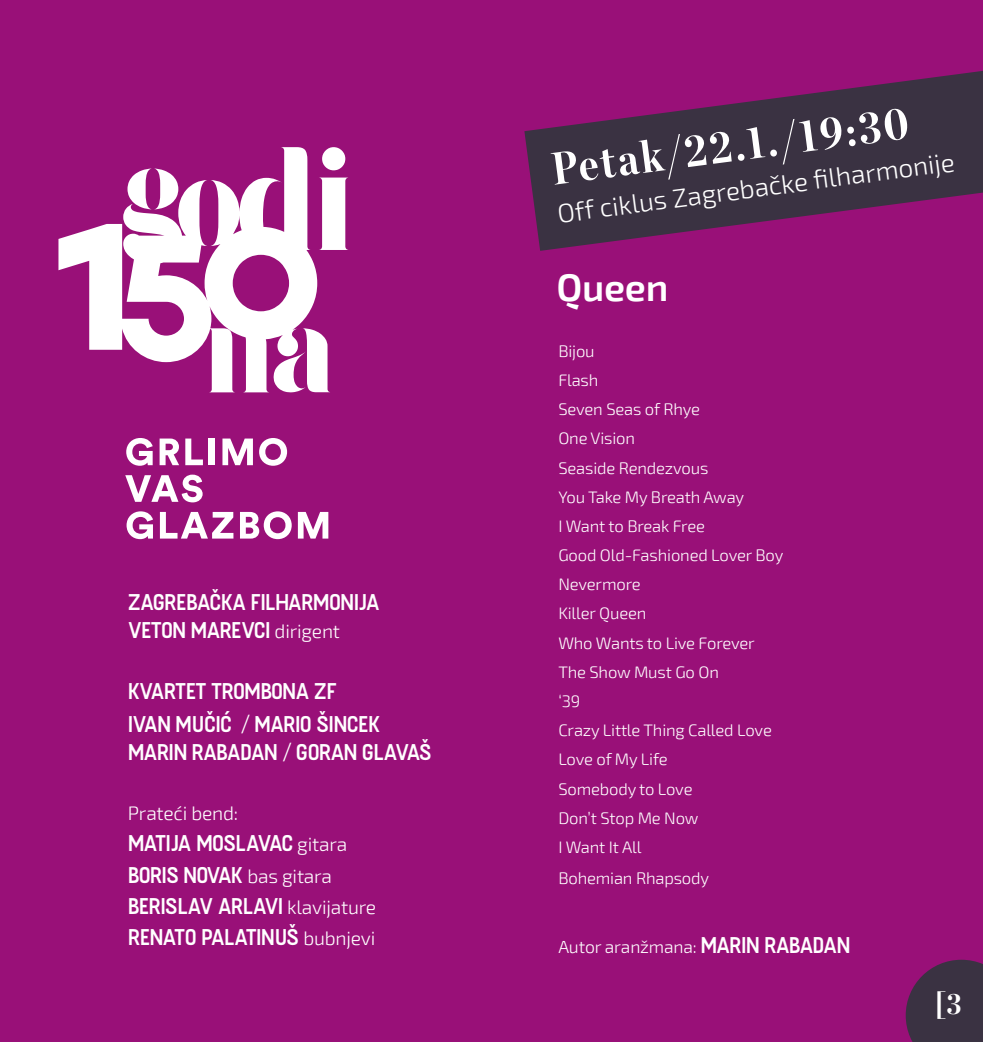
<style>
.page{position:relative;width:983px;height:1042px;background:#fff}
.page>*{position:absolute;margin:0;border:0;box-sizing:border-box;transform-origin:0 0}
.t1{font:700 45.5px "Chronicle Disp Cond";color:#fff}
.t2{font:600 38.5px "Exo 2";letter-spacing:-.01em;color:#fff}
.t3{font:700 29.75px "Chronicle Disp Cond";color:#fff}
.t4{font:300 26.25px "Exo 2";color:#fff}
.t5{font:300 22.75px/31.2px "Fuji";letter-spacing:-.055em;color:#fff}
.t6{font:300 19.25px "Exo 2";letter-spacing:-.01em;color:#fff}
.t7{font:300 17.5px "Exo 2";letter-spacing:-.01em;color:#fff}
.t8{font:300 16.62px/29.2px "Exo 2";letter-spacing:-.01em;color:#fff}
.s1{font-family:"Exo 2";font-size:19.25px}
.s2{font-family:"Fuji";font-size:22.75px}
</style>
<div class="page">
<div style="left:0;top:0;width:982px;height:1042px;background:#991078"></div>
<svg style="left:905px;top:960px;width:77px;height:82px;background:#452d48"></svg>
<svg style="left:317px;top:331px;width:13px;height:61px"></svg>
<svg style="left:58px;top:147px;width:259px;height:245px"></svg>
<svg style="left:127px;top:168px;width:51px;height:41px"></svg>
<svg style="left:322px;top:147px;width:23px;height:23px"></svg>
<svg style="left:319px;top:178px;width:29px;height:72px"></svg>
<svg style="left:125px;top:475px;width:77px;height:27px"></svg>
<svg style="left:126px;top:511px;width:27px;height:28px"></svg>
<svg style="left:160px;top:512px;width:73px;height:26px"></svg>
<svg style="left:240px;top:511px;width:51px;height:28px"></svg>
<svg style="left:298px;top:512px;width:30px;height:26px"></svg>
<svg style="left:126px;top:438px;width:27px;height:28px"></svg>
<svg style="left:159px;top:438px;width:20px;height:27px"></svg>
<svg style="left:185px;top:438px;width:18px;height:27px"></svg>
<div style="left:209px;top:438px;width:6px;height:27px;background:#fff"></div>
<svg style="left:222px;top:438px;width:31px;height:27px"></svg>
<svg style="left:259px;top:438px;width:28px;height:28px"></svg>
<svg style="left:524px;top:71px;width:458px;height:180px;fill:#3a3242"></svg>
<h3 class="t5" style="left:128px;top:588px;width:253px;line-height:28px">ZAGREBAČKA FILHARMONIJA<br>VETON MAREVCI <span class="s1">dirigent</span></h3>
<h3 class="t5" style="left:128px;top:674px;width:254px;line-height:32.9px">KVARTET TROMBONA ZF<br>IVAN MUČIĆ / MARIO ŠINCEK</h3>
<h3 class="t5" style="left:128px;top:736px;width:305px">MARIN RABADAN / GORAN GLAVAŠ</h3>
<p class="t6" style="left:128px;top:802px;width:112px">Prateći bend:</p>
<h3 class="t5" style="left:128px;top:828px;width:250px">MATIJA MOSLAVAC <span class="s1">gitara<br></span>BORIS NOVAK <span class="s1">bas gitara<br></span>BERISLAV ARLAVI <span class="s1">klavijature<br></span>RENATO PALATINUŠ <span class="s1">bubnjevi</span></h3>
<h1 class="t1" style="left:546px;top:135px;width:361px;rotate:-8deg">Petak/22.1./19:30</h1>
<h3 class="t4" style="left:555px;top:200px;width:401px;rotate:-8deg">Off ciklus Zagrebačke fi lharmonije</h3>
<h2 class="t2" style="left:556px;top:264px;width:113px">Queen</h2>
<p class="t8" style="left:558px;top:337px;width:226px">Bijou<br>Flash<br>Seven Seas of Rhye<br>One Vision<br>Seaside Rendezvous<br>You Take My Breath Away<br>I Want to Break Free<br>Good Old-Fashioned Lover Boy<br>Nevermore<br>Killer Queen<br>Who Wants to Live Forever<br>The Show Must Go On<br>‘39<br>Crazy Little Thing Called Love<br>Love of My Life<br>Somebody to Love<br>Don’t Stop Me Now<br>I Want It All</p>
<p class="t8" style="left:558px;top:864px;width:152px">Bohemian Rhapsody</p>
<p class="t7" style="left:558px;top:936px;width:293px">Autor aranžmana: <span class="s2">MARIN RABADAN</span></p>
<h3 class="t3" style="left:934px;top:980px;width:28px">[3</h3>
</div>
